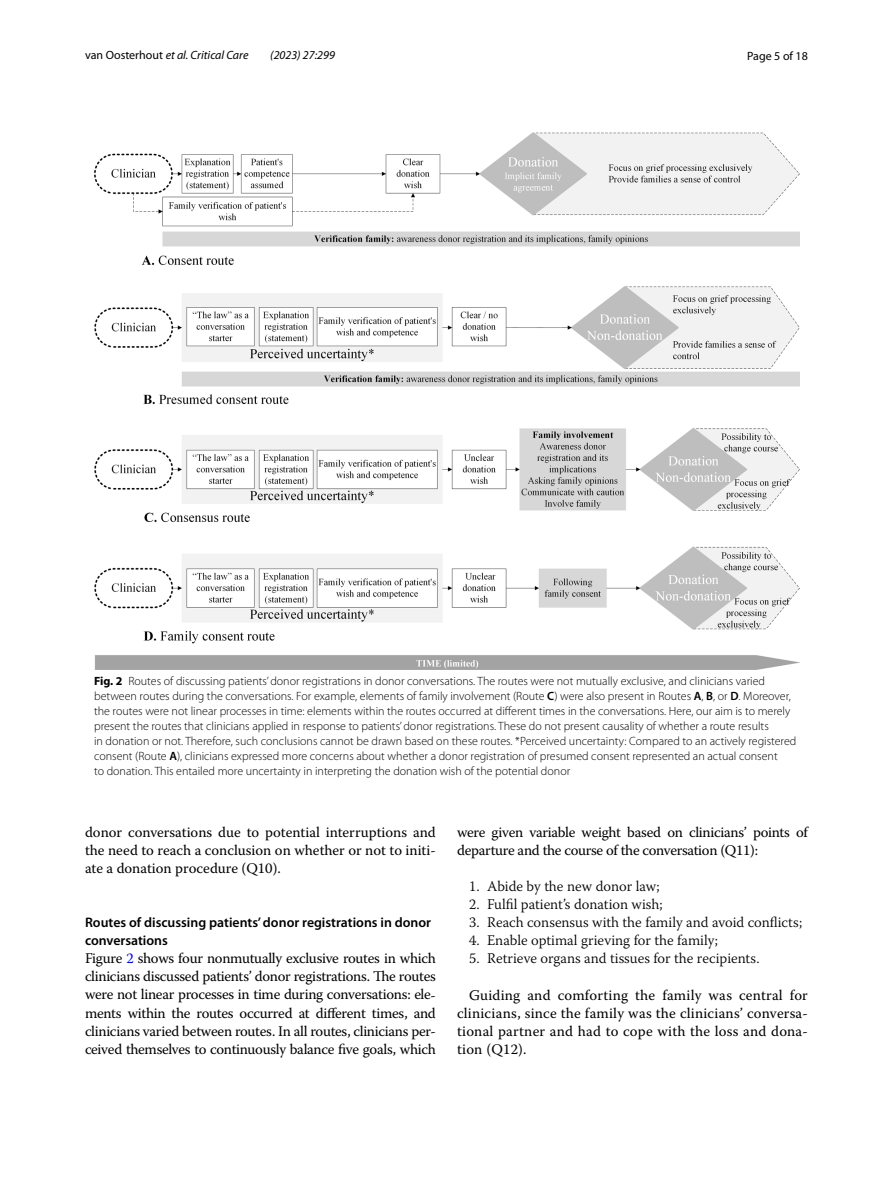
<style>
.page{position:relative;width:893px;height:1187px;background:#fff}
.page>*{position:absolute;margin:0;border:0;box-sizing:border-box;transform-origin:0 0}
.t1{font:14.7px/18px "Warnock Pro";letter-spacing:-.015em;color:#000;text-align:justify}
.t2{font:300 14.7px "Warnock Pro";color:#000}
.t3{font:600 13.8px/18px "Myriad Pro";color:#000}
.t4{font:300 12px/15px "Myriad Pro";color:#000}
.t5{font:italic 12px "Myriad Pro";color:#000}
.t6{font:12px "Myriad Pro";color:#000}
.s1{font-style:normal}
.s2{font-weight:700}
.s3{font-weight:600}
.s4{color:#00f}
</style>
<div class="page">
<img style="left:94px;top:133px;width:705px;height:536px">
<p class="t5" style="left:85px;top:48px;width:165px"><span class="s1">van Oosterhout</span> et al. Critical Care</p>
<p class="t5" style="left:270px;top:48px;width:66px">(2023) 27:299</p>
<p class="t6" style="left:747px;top:48px;width:62px">Page 5 of 18</p>
<p class="t4" style="left:94px;top:673px;width:704px"><span class="s2">Fig. 2</span> Routes of discussing patients’ donor registrations in donor conversations. The routes were not mutually exclusive, and clinicians varied between routes during the conversations. For example, elements of family involvement (Route <span class="s3">C</span>) were also present in Routes <span class="s3">A</span>, <span class="s3">B</span>, or <span class="s3">D</span>. Moreover, the routes were not linear processes in time: elements within the routes occurred at different times in the conversations. Here, our aim is to merely present the routes that clinicians applied in response to patients’ donor registrations. These do not present causality of whether a route results<br>in donation or not. Therefore, such conclusions cannot be drawn based on these routes. *Perceived uncertainty: Compared to an actively registered consent (Route <span class="s3">A</span>), clinicians expressed more concerns about whether a donor registration of presumed consent represented an actual consent<br>to donation. This entailed more uncertainty in interpreting the donation wish of the potential donor</p>
<p class="t1" style="left:85px;top:822px;width:352px">donor conversations due to potential interruptions and the need to reach a conclusion on whether or not to initi&shy;ate a donation procedure (Q10).</p>
<p class="t3" style="left:85px;top:913px;width:348px">Routes of discussing patients’ donor registrations in donor conversations</p>
<p class="t1" style="left:85px;top:949px;width:352px">Figure <span class="s4">2</span> shows four nonmutually exclusive routes in which clinicians discussed patients’ donor registrations. The routes were not linear processes in time during conversations: ele&shy;ments within the routes occurred at different times, and clinicians varied between routes. In all routes, clinicians per&shy;ceived themselves to continuously balance five goals, which</p>
<p class="t1" style="left:457px;top:822px;width:352px">were given variable weight based on clinicians’ points of departure and the course of the conversation (Q11):</p>
<p class="t2" style="left:469px;top:877px;width:192px">1. Abide by the new donor law;</p>
<p class="t2" style="left:469px;top:895px;width:195px">2. Fulfil patient’s donation wish;</p>
<p class="t2" style="left:469px;top:913px;width:335px">3. Reach consensus with the family and avoid conflicts;</p>
<p class="t2" style="left:469px;top:931px;width:250px">4. Enable optimal grieving for the family;</p>
<p class="t2" style="left:469px;top:949px;width:292px">5. Retrieve organs and tissues for the recipients.</p>
<p class="t1" style="left:457px;top:986px;width:352px;text-indent:12px">Guiding and comforting the family was central for clinicians, since the family was the clinicians’ conversa&shy;tional partner and had to cope with the loss and dona&shy;tion (Q12).</p>
</div>
